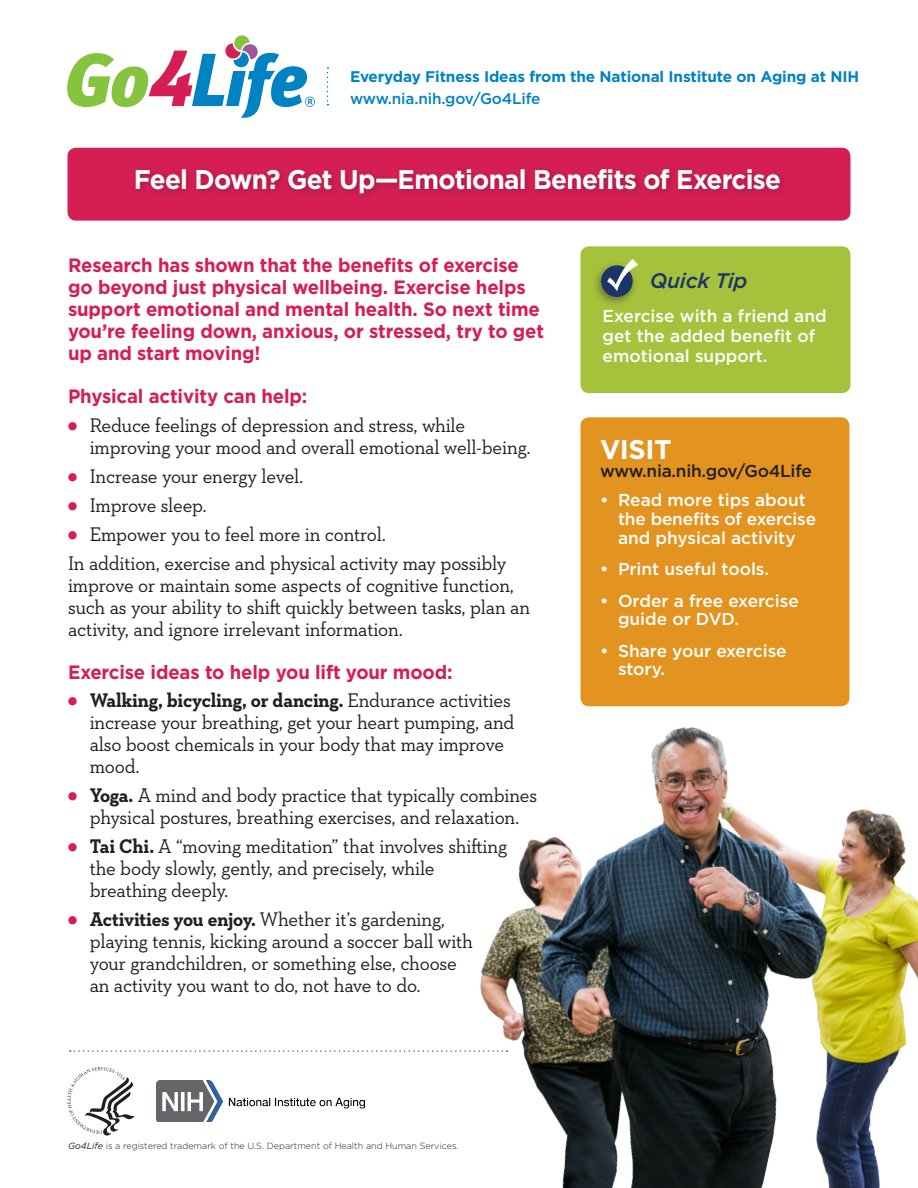
<style>
.page{position:relative;width:918px;height:1188px;background:#fff}
.page>*{position:absolute;margin:0;border:0;box-sizing:border-box;transform-origin:0 0}
.H1_page1{font:700 27px "Gotham";letter-spacing:-.025em;color:#fff;scale:.96 1}
.H1_page1-2{font:700 27px "Gotham";letter-spacing:-.025em;color:#fff}
.t1{font:italic 500 21px "Gotham";letter-spacing:-.01em;color:#1c3468}
.body_text{font:20.1px/22px "Neutraface Slab Text";letter-spacing:-.015em;color:#231f20;scale:.96 1}
.body_text-2{font:700 19.35px/22px "Gotham";letter-spacing:-.01em;color:#d41e54;scale:.96 1}
.t2{font:500 17.25px/18.8px "Gotham";color:#fff}
.t3{font:500 17.25px "Gotham";letter-spacing:-.015em;color:#231f20}
.t4{font:700 15.3px "Gotham";letter-spacing:-.01em;color:#0082c3}
.t5{font:500 15.3px "Gotham";letter-spacing:-.01em;color:#0082c3}
.t6{font:300 9px "Gotham";color:#231f20}
.s1{color:#d41e54}
.s2{font-weight:700}
.s3{font-weight:400;font-style:italic}
</style>
<div class="page">
<svg style="left:67px;top:35px;width:248px;height:83px"></svg>
<div style="left:580px;top:246px;width:271px;height:147px;background:#a6c23d;border-radius:9px"></div>
<div style="left:592px;top:260px;width:47px;height:47px;background:#231f20;opacity:.5"></div>
<div style="left:601px;top:265px;width:32px;height:32px;background:#1c3468;border-radius:50%"></div>
<svg style="left:607px;top:259px;width:31px;height:32px"></svg>
<div style="left:580px;top:417px;width:269px;height:289px;background:#e3931f;border-radius:9px"></div>
<svg style="left:327px;top:67px;width:1px;height:38px"></svg>
<div style="left:67px;top:148px;width:783px;height:73px;background:#d41e54;border-radius:9px"></div>
<div style="left:132px;top:165px;width:656px;height:36px;background:#231f20;opacity:.3"></div>
<svg style="left:70px;top:1050px;width:303px;height:2px"></svg>
<svg style="left:68px;top:1067px;width:66px;height:69px"></svg>
<img style="left:156px;top:1080px;width:209px;height:42px">
<img style="left:376px;top:680px;width:542px;height:508px">
<p class="t4" style="left:350px;top:68px;width:511px">Everyday Fitness Ideas from the National Institute on Aging at NIH</p>
<p class="t5" style="left:350px;top:90px;width:192px">www.nia.nih.gov/Go4Life</p>
<p class="H1_page1" style="left:134px;top:164px;width:676px">Feel Down? Get Up—Emotional Benefits of Exercise</p>
<p class="body_text-2" style="left:68px;top:254px;width:498px">Research has shown that the benefits of exercise go beyond just physical wellbeing. Exercise helps support emotional and mental health. So next time you’re feeling down, anxious, or stressed, try to get up and start moving!</p>
<p class="body_text-2" style="left:68px;top:385px;width:251px">Physical activity can help:</p>
<p class="body_text" style="left:90px;top:414px;width:461px;text-indent:-22px"><span class="s1">●</span> Reduce feelings of depression and stress, while improving your mood and overall emotional well-being.</p>
<p class="body_text" style="left:68px;top:465px;width:247px"><span class="s1">●</span> Increase your energy level.</p>
<p class="body_text" style="left:68px;top:493px;width:146px"><span class="s1">●</span> Improve sleep.</p>
<p class="body_text" style="left:68px;top:522px;width:333px"><span class="s1">●</span> Empower you to feel more in control.</p>
<p class="body_text" style="left:68px;top:551px;width:483px">In addition, exercise and physical activity may possibly improve or maintain some aspects of cognitive function, such as your ability to shift quickly between tasks, plan an activity, and ignore irrelevant information.</p>
<p class="body_text-2" style="left:68px;top:660px;width:402px">Exercise ideas to help you lift your mood:</p>
<p class="body_text" style="left:90px;top:689px;width:444px;text-indent:-22px"><span class="s1">●</span> <span class="s2">Walking, bicycling, or dancing.</span> Endurance activities increase your breathing, get your heart pumping, and also boost chemicals in your body that may improve mood.</p>
<p class="body_text" style="left:68px;top:784px;width:490px;text-align:center"><span class="s1">●</span> <span class="s2">Yoga.</span> A mind and body practice that typically combines physical postures, breathing exercises, and relaxation.</p>
<p class="body_text" style="left:90px;top:835px;width:436px;text-indent:-22px"><span class="s1">●</span> <span class="s2">Tai Chi.</span> A “moving meditation” that involves shifting the body slowly, gently, and precisely, while breathing deeply.</p>
<p class="body_text" style="left:90px;top:908px;width:401px;text-indent:-22px"><span class="s1">●</span> <span class="s2">Activities you enjoy.</span> Whether it’s gardening, playing tennis, kicking around a soccer ball with your grandchildren, or something else, choose an activity you want to do, not have to do.</p>
<p class="t1" style="left:650px;top:268px;width:99px">Quick Tip</p>
<p class="t2" style="left:603px;top:305px;width:225px;line-height:20.2px">Exercise with a friend and get the added benefit of emotional support.</p>
<p class="H1_page1-2" style="left:600px;top:434px;width:73px">VISIT</p>
<p class="t3" style="left:600px;top:461px;width:213px">www.nia.nih.gov/Go4Life</p>
<p class="t2" style="left:618px;top:491px;width:200px;text-indent:-18px">• Read more tips about the benefits of exercise and physical activity</p>
<p class="t2" style="left:600px;top:559px;width:171px">• Print useful tools.</p>
<p class="t2" style="left:618px;top:591px;width:182px;text-indent:-18px">• Order a free exercise guide or DVD.</p>
<p class="t2" style="left:618px;top:641px;width:170px;text-indent:-18px">• Share your exercise story.</p>
<p class="t6" style="left:68px;top:1141px;width:392px"><span class="s3">Go4Life</span> is a registered trademark of the U.S. Department of Health and Human Services.</p>
</div>
